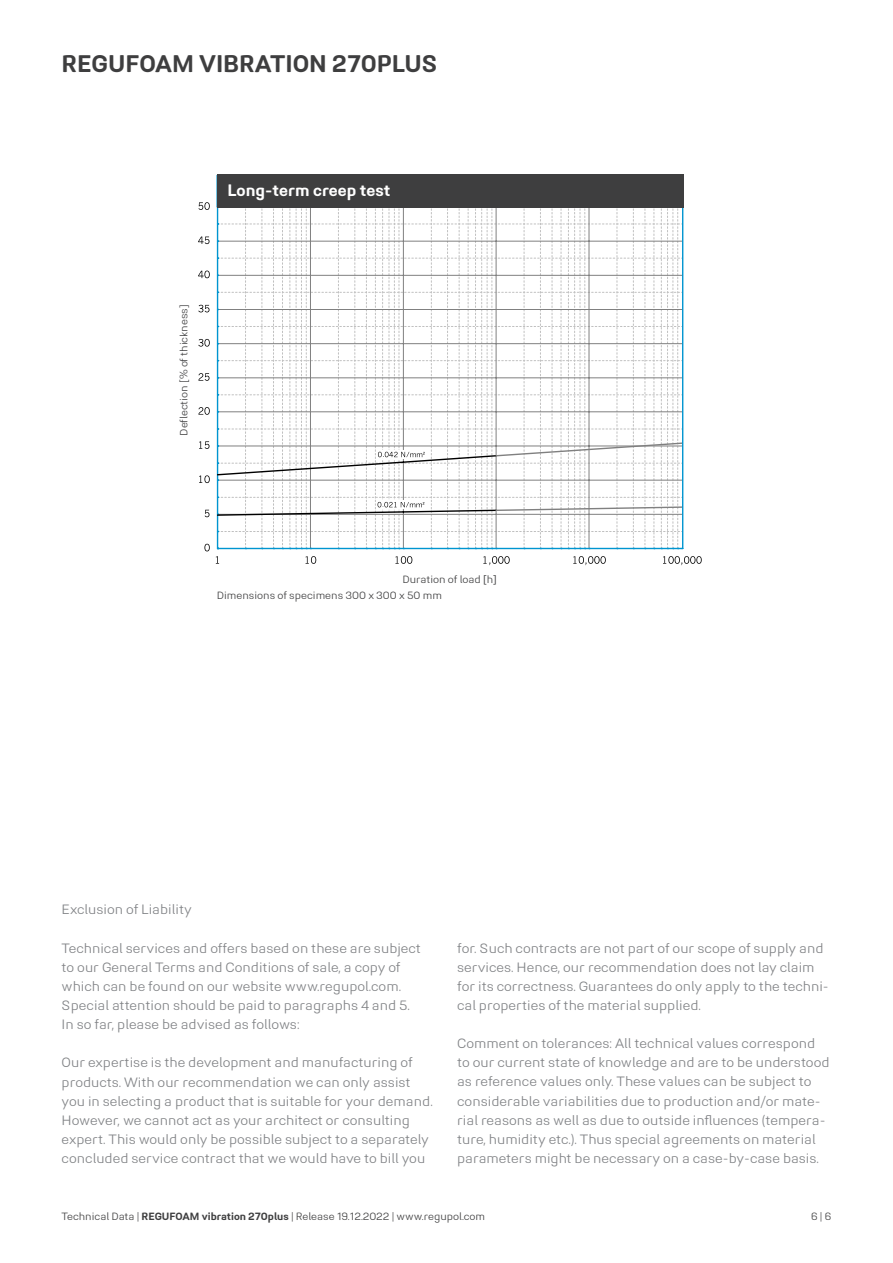
<style>
.page{position:relative;width:893px;height:1263px;background:#fff}
.page>*{position:absolute;margin:0;border:0;box-sizing:border-box;transform-origin:0 0}
.t1{font:700 24px "Midpoint Pro";color:#3e3e3f}
.t2{font:700 16.5px "Midpoint Pro";color:#fff}
.t3{font:300 13.5px/19.2px "Midpoint Pro";color:#808285}
.t4{font:300 10.5px "Midpoint Pro";color:#3e3e3f}
.s1{font-weight:400}
.s2{font-weight:700}
</style>
<div class="page">
<svg style="left:216px;top:556px;width:3px;height:8px"></svg>
<svg style="left:306px;top:556px;width:10px;height:8px"></svg>
<svg style="left:395px;top:556px;width:17px;height:8px"></svg>
<svg style="left:483px;top:556px;width:27px;height:9px"></svg>
<svg style="left:573px;top:556px;width:33px;height:9px"></svg>
<svg style="left:663px;top:556px;width:39px;height:9px"></svg>
<svg style="left:204px;top:544px;width:6px;height:7px"></svg>
<svg style="left:205px;top:510px;width:4px;height:7px"></svg>
<svg style="left:199px;top:475px;width:11px;height:8px"></svg>
<svg style="left:199px;top:441px;width:10px;height:8px"></svg>
<svg style="left:198px;top:407px;width:12px;height:8px"></svg>
<svg style="left:198px;top:373px;width:11px;height:8px"></svg>
<svg style="left:198px;top:339px;width:12px;height:8px"></svg>
<svg style="left:198px;top:305px;width:11px;height:7px"></svg>
<svg style="left:198px;top:271px;width:12px;height:7px"></svg>
<svg style="left:198px;top:237px;width:11px;height:7px"></svg>
<svg style="left:198px;top:202px;width:12px;height:8px"></svg>
<hr style="left:217px;top:207px;width:1px;height:341px;background:#0095d0">
<svg style="left:218px;top:208px;width:465px;height:341px"></svg>
<div style="left:217px;top:175px;width:466px;height:33px;background:#3e3e3f"></div>
<h1 class="t1" style="left:62px;top:49px;width:377px">REGUFOAM VIBRATION 270PLUS</h1>
<p class="t2" style="left:227px;top:180px;width:164px">Long-term creep test</p>
<p class="t4" style="left:177px;top:436px;width:133px;rotate:-90deg">Deflection [% of thickness]</p>
<p class="t4" style="left:402px;top:573px;width:96px">Duration of load <span class="s1">[</span>h<span class="s1">]</span></p>
<p class="t4" style="left:217px;top:589px;width:227px">Dimensions of specimens 300 x 300 x 50 mm</p>
<p class="t3" style="left:62px;top:900px;width:132px">Exclusion of Liability</p>
<p class="t3" style="left:62px;top:938px;width:361px">Technical services and offers based on these are subject to our General Terms and Conditions of sale, a copy of which can be found on our website www.regupol.com.<br>Special attention should be paid to paragraphs 4 and 5.<br>In so far, please be advised as follows:</p>
<p class="t3" style="left:62px;top:1053px;width:373px">Our expertise is the development and manufacturing of products. With our recommendation we can only assist you in selecting a product that is suitable for your demand.<br>However, we cannot act as your architect or consulting expert. This would only be possible subject to a separately concluded service contract that we would have to bill you</p>
<p class="t3" style="left:457px;top:938px;width:373px">for. Such contracts are not part of our scope of supply and services. Hence, our recommendation does not lay claim for its correctness. Guarantees do only apply to the techni&shy;cal properties of the material supplied.</p>
<p class="t3" style="left:457px;top:1034px;width:374px">Comment on tolerances: All technical values correspond to our current state of knowledge and are to be understood as reference values only. These values can be subject to considerable variabilities due to production and/or mate&shy;rial reasons as well as due to outside influences (tempera&shy;ture, humidity etc.). Thus special agreements on material parameters might be necessary on a case-by-case basis.</p>
<p class="t4" style="left:62px;top:1210px;width:425px">Technical Data | <span class="s2">REGUFOAM vibration 270plus</span> | Release 19.12.2022 | www.regupol.com</p>
<p class="t4" style="left:811px;top:1210px;width:22px">6 | 6</p>
</div>
